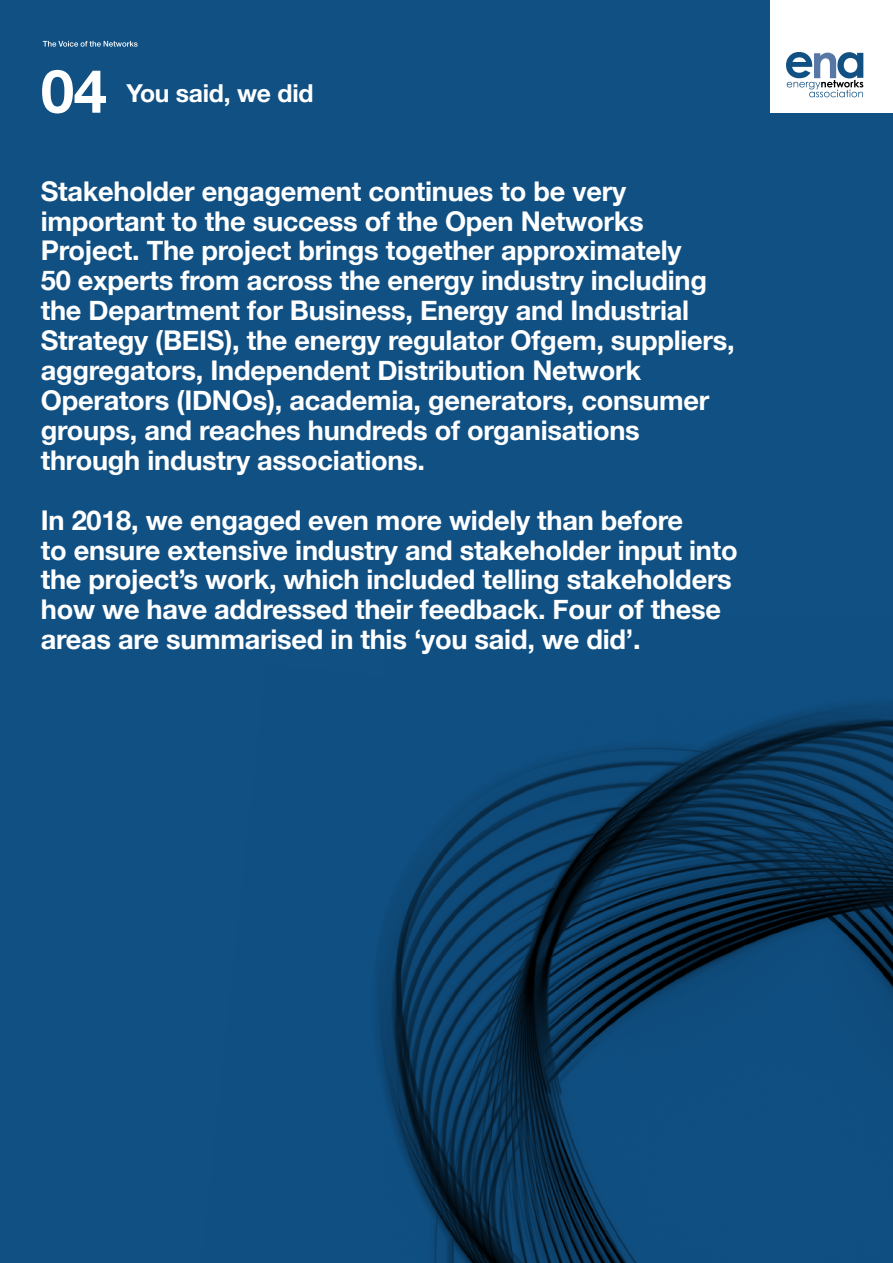
<style>
.page{position:relative;width:893px;height:1263px;background:#105083}
.page>*{position:absolute;margin:0;border:0;box-sizing:border-box;transform-origin:0 0}
.t1{font:700 60px "Helvetica Neue";color:#fff}
.t2{font:700 27.15px/29.8px "Helvetica Neue";letter-spacing:-.01em;color:#fff}
.t3{font:700 24.75px "Helvetica Neue";letter-spacing:-.01em;color:#fff}
</style>
<div class="page">
<img style="left:376px;top:702px;width:517px;height:561px">
<div style="left:770px;top:0;width:123px;height:113px;background:#fff"></div>
<svg style="left:786px;top:52px;width:77px;height:45px"></svg>
<svg style="left:43px;top:41px;width:95px;height:6px"></svg>
<h1 class="t1" style="left:41px;top:44px;width:68px">04</h1>
<p class="t3" style="left:127px;top:74px;width:188px">You said, we did</p>
<p class="t2" style="left:41px;top:177px;width:695px">Stakeholder engagement continues to be very important to the success of the Open Networks Project. The project brings together approximately<br>50 experts from across the energy industry including the Department for Business, Energy and Industrial Strategy (BEIS), the energy regulator Ofgem, suppliers, aggregators, Independent Distribution Network Operators (IDNOs), academia, generators, consumer groups, and reaches hundreds of organisations through industry associations.</p>
<p class="t2" style="left:41px;top:506px;width:698px">In 2018, we engaged even more widely than before<br>to ensure extensive industry and stakeholder input into the project’s work, which included telling stakeholders how we have addressed their feedback. Four of these areas are summarised in this ‘you said, we did’.</p>
</div>
